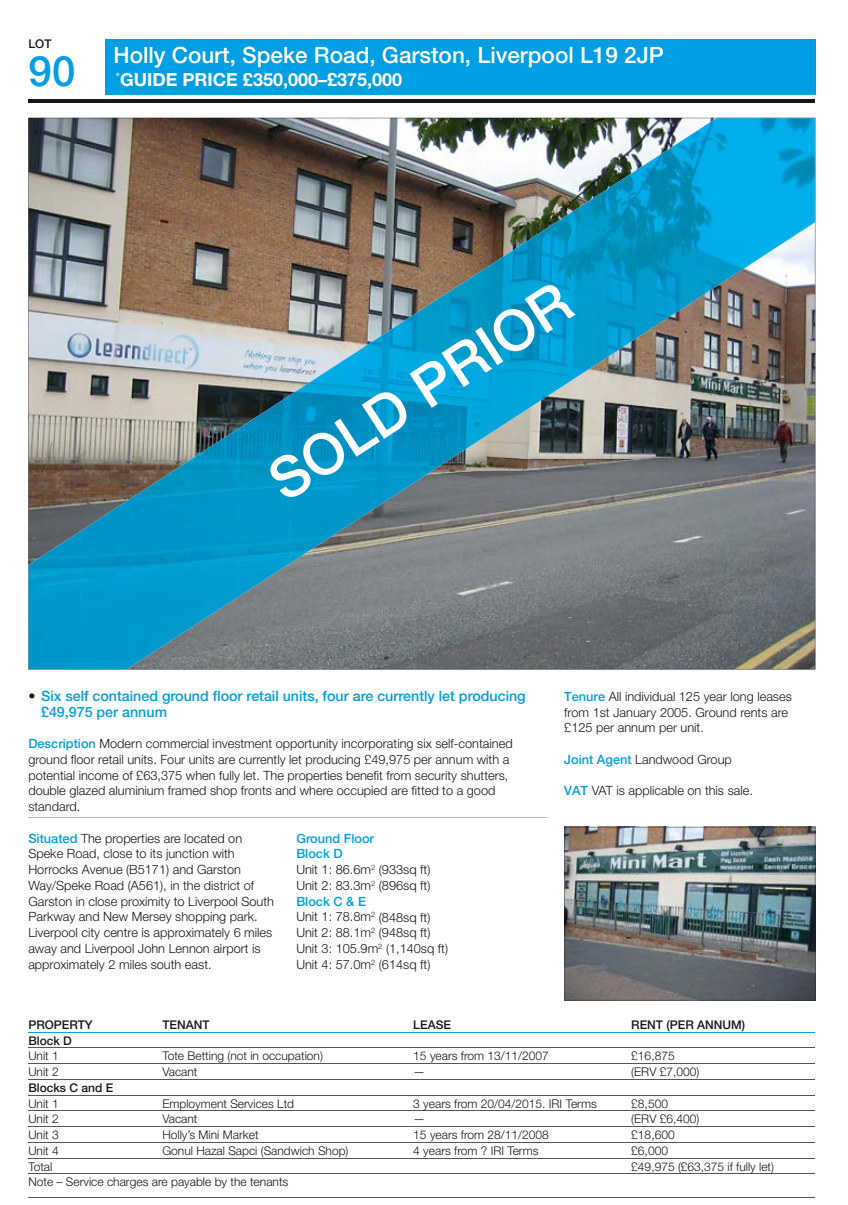
<style>
.page{position:relative;width:848px;height:1205px;background:#fff}
.page>*{position:absolute;margin:0;border:0;box-sizing:border-box;transform-origin:0 0}
.t1{font:500 57px "Helvetica Neue LT Std";color:#fff}
.t2{font:500 42px "Helvetica Neue LT Std";color:#009ee3}
.t3{font:500 22.5px "Helvetica Neue LT Std";color:#fff}
.t4{font:700 18px "Helvetica Neue LT Std";color:#fff}
.t5{font:500 14.25px/15.8px "Helvetica Neue LT Std";color:#009ee3}
.t6{font:300 12.75px/15.8px "Helvetica Neue LT Std";color:#181716}
.t7{font:300 12px "Helvetica Neue LT Std";color:#181716}
.t8{font:500 12px "Helvetica Neue LT Std";color:#181716}
.s1{color:#181716}
.s2{font-weight:500;color:#009ee3}
</style>
<div class="page">
<div style="left:105px;top:39px;width:710px;height:56px;background:#009ee3"></div>
<hr style="left:28px;top:99px;width:787px;height:3px;background:#181716">
<img style="left:28px;top:118px;width:787px;height:551px">
<hr style="left:28px;top:817px;width:519px;height:1px;background:#b1b2b3">
<img style="left:564px;top:827px;width:251px;height:173px">
<hr style="left:28px;top:1047px;width:134px;height:1px;background:#565655">
<hr style="left:162px;top:1047px;width:251px;height:1px;background:#565655">
<hr style="left:413px;top:1047px;width:218px;height:1px;background:#565655">
<hr style="left:631px;top:1047px;width:184px;height:1px;background:#565655">
<hr style="left:28px;top:1063px;width:134px;height:1px;background:#565655">
<hr style="left:162px;top:1063px;width:251px;height:1px;background:#565655">
<hr style="left:413px;top:1063px;width:218px;height:1px;background:#565655">
<hr style="left:631px;top:1063px;width:184px;height:1px;background:#565655">
<hr style="left:28px;top:1079px;width:134px;height:1px;background:#565655">
<hr style="left:162px;top:1079px;width:251px;height:1px;background:#565655">
<hr style="left:413px;top:1079px;width:218px;height:1px;background:#565655">
<hr style="left:631px;top:1079px;width:184px;height:1px;background:#565655">
<hr style="left:28px;top:1094px;width:134px;height:1px;background:#565655">
<hr style="left:162px;top:1094px;width:251px;height:1px;background:#565655">
<hr style="left:413px;top:1094px;width:218px;height:1px;background:#565655">
<hr style="left:631px;top:1094px;width:184px;height:1px;background:#565655">
<hr style="left:28px;top:1110px;width:134px;height:1px;background:#565655">
<hr style="left:162px;top:1110px;width:251px;height:1px;background:#565655">
<hr style="left:413px;top:1110px;width:218px;height:1px;background:#565655">
<hr style="left:631px;top:1110px;width:184px;height:1px;background:#565655">
<hr style="left:28px;top:1126px;width:134px;height:1px;background:#565655">
<hr style="left:162px;top:1126px;width:251px;height:1px;background:#565655">
<hr style="left:413px;top:1126px;width:218px;height:1px;background:#565655">
<hr style="left:631px;top:1126px;width:184px;height:1px;background:#565655">
<hr style="left:28px;top:1142px;width:134px;height:1px;background:#565655">
<hr style="left:162px;top:1142px;width:251px;height:1px;background:#565655">
<hr style="left:413px;top:1142px;width:218px;height:1px;background:#565655">
<hr style="left:631px;top:1142px;width:184px;height:1px;background:#565655">
<hr style="left:28px;top:1157px;width:134px;height:1px;background:#565655">
<hr style="left:162px;top:1157px;width:251px;height:1px;background:#565655">
<hr style="left:413px;top:1157px;width:218px;height:1px;background:#565655">
<hr style="left:631px;top:1157px;width:184px;height:1px;background:#565655">
<hr style="left:28px;top:1031px;width:134px;height:1px;background:#009ee3">
<hr style="left:162px;top:1031px;width:251px;height:1px;background:#009ee3">
<hr style="left:413px;top:1031px;width:218px;height:1px;background:#009ee3">
<hr style="left:631px;top:1031px;width:184px;height:1px;background:#009ee3">
<hr style="left:28px;top:1173px;width:134px;height:1px;background:#565655">
<hr style="left:162px;top:1173px;width:251px;height:1px;background:#565655">
<hr style="left:413px;top:1173px;width:218px;height:1px;background:#565655">
<hr style="left:631px;top:1173px;width:184px;height:1px;background:#565655">
<hr style="left:28px;top:1197px;width:134px;height:1px;background:#565655">
<hr style="left:162px;top:1197px;width:251px;height:1px;background:#565655">
<hr style="left:413px;top:1197px;width:218px;height:1px;background:#565655">
<hr style="left:631px;top:1197px;width:184px;height:1px;background:#565655">
<img style="left:605px;top:118px;width:210px;height:150px">
<img style="left:553px;top:190px;width:52px;height:202px">
<img style="left:447px;top:224px;width:106px;height:237px">
<img style="left:395px;top:292px;width:53px;height:203px">
<img style="left:605px;top:268px;width:106px;height:91px">
<img style="left:710px;top:268px;width:35px;height:22px">
<img style="left:290px;top:326px;width:106px;height:237px">
<img style="left:238px;top:394px;width:53px;height:203px">
<img style="left:133px;top:428px;width:106px;height:237px">
<img style="left:81px;top:496px;width:52px;height:173px">
<img style="left:29px;top:530px;width:52px;height:35px">
<img style="left:716px;top:118px;width:99px;height:50px">
<img style="left:815px;top:167px;width:1px;height:55px">
<img style="left:28px;top:565px;width:53px;height:104px">
<img style="left:80px;top:669px;width:47px;height:1px">
<p class="t8" style="left:28px;top:36px;width:25px">LOT</p>
<h2 class="t2" style="left:28px;top:46px;width:49px">90</h2>
<h3 class="t3" style="left:113px;top:41px;width:552px">Holly Court, Speke Road, Garston, Liverpool L19 2JP</h3>
<h3 class="t4" style="left:116px;top:69px;width:288px"><sup>*</sup>GUIDE PRICE £350,000–£375,000</h3>
<h1 class="t1" style="left:256px;top:457px;width:349px;rotate:-33deg">SOLD PRIOR</h1>
<p class="t5" style="left:41px;top:687px;width:486px;text-indent:-13px"><span class="s1">•</span> Six self contained ground floor retail units, four are currently let producing £49,975 per annum</p>
<p class="t6" style="left:28px;top:735px;width:486px"><span class="s2">Description</span> Modern commercial investment opportunity incorporating six self-contained ground floor retail units. Four units are currently let producing £49,975 per annum with a potential income of £63,375 when fully let. The properties benefit from security shutters, double glazed aluminium framed shop fronts and where occupied are fitted to a good standard.</p>
<p class="t6" style="left:28px;top:830px;width:247px"><span class="s2">Situated</span> The properties are located on Speke Road, close to its junction with Horrocks Avenue (B5171) and Garston Way/Speke Road (A561), in the district of Garston in close proximity to Liverpool South Parkway and New Mersey shopping park.<br>Liverpool city centre is approximately 6 miles away and Liverpool John Lennon airport is approximately 2 miles south east.</p>
<p class="t6" style="left:296px;top:830px;width:153px"><span class="s2">Ground Floor<br>Block D<br></span>Unit 1: 86.6m<sup>2</sup> (933sq ft)<br>Unit 2: 83.3m<sup>2</sup> (896sq ft)<br><span class="s2">Block C &amp; E<br></span>Unit 1: 78.8m<sup>2</sup> (848sq ft)<br>Unit 2: 88.1m<sup>2</sup> (948sq ft)<br>Unit 3: 105.9m<sup>2</sup> (1,140sq ft)<br>Unit 4: 57.0m<sup>2</sup> (614sq ft)</p>
<p class="t6" style="left:564px;top:688px;width:229px"><span class="s2">Tenure</span> All individual 125 year long leases from 1st January 2005. Ground rents are £125 per annum per unit.</p>
<p class="t6" style="left:564px;top:751px;width:169px"><span class="s2">Joint Agent</span> Landwood Group</p>
<p class="t6" style="left:564px;top:782px;width:190px"><span class="s2">VAT</span> VAT is applicable on this sale.</p>
<p class="t8" style="left:28px;top:1017px;width:66px">PROPERTY</p>
<p class="t8" style="left:162px;top:1017px;width:49px">TENANT</p>
<p class="t8" style="left:413px;top:1017px;width:39px">LEASE</p>
<p class="t8" style="left:631px;top:1017px;width:115px">RENT (PER ANNUM)</p>
<p class="t8" style="left:28px;top:1033px;width:45px">Block D</p>
<p class="t7" style="left:28px;top:1048px;width:32px">Unit 1</p>
<p class="t7" style="left:162px;top:1048px;width:162px">Tote Betting (not in occupation)</p>
<p class="t7" style="left:413px;top:1048px;width:137px">15 years from 13/11/2007</p>
<p class="t7" style="left:631px;top:1048px;width:45px">£16,875</p>
<p class="t7" style="left:28px;top:1064px;width:32px">Unit 2</p>
<p class="t7" style="left:162px;top:1064px;width:37px">Vacant</p>
<p class="t7" style="left:413px;top:1064px;width:13px">—</p>
<p class="t7" style="left:631px;top:1064px;width:70px">(ERV £7,000)</p>
<p class="t8" style="left:28px;top:1080px;width:86px">Blocks C and E</p>
<p class="t7" style="left:28px;top:1095px;width:32px">Unit 1</p>
<p class="t7" style="left:162px;top:1095px;width:133px">Employment Services Ltd</p>
<p class="t7" style="left:413px;top:1095px;width:185px">3 years from 20/04/2015. IRI Terms</p>
<p class="t7" style="left:631px;top:1095px;width:38px">£8,500</p>
<p class="t7" style="left:28px;top:1111px;width:32px">Unit 2</p>
<p class="t7" style="left:162px;top:1111px;width:37px">Vacant</p>
<p class="t7" style="left:413px;top:1111px;width:13px">—</p>
<p class="t7" style="left:631px;top:1111px;width:70px">(ERV £6,400)</p>
<p class="t7" style="left:28px;top:1127px;width:32px">Unit 3</p>
<p class="t7" style="left:162px;top:1127px;width:98px">Holly’s Mini Market</p>
<p class="t7" style="left:413px;top:1127px;width:137px">15 years from 28/11/2008</p>
<p class="t7" style="left:631px;top:1127px;width:45px">£18,600</p>
<p class="t7" style="left:28px;top:1143px;width:32px">Unit 4</p>
<p class="t7" style="left:162px;top:1143px;width:188px">Gonul Hazal Sapci (Sandwich Shop)</p>
<p class="t7" style="left:413px;top:1143px;width:127px">4 years from ? IRI Terms</p>
<p class="t7" style="left:631px;top:1143px;width:38px">£6,000</p>
<p class="t7" style="left:28px;top:1158px;width:26px">Total</p>
<p class="t7" style="left:631px;top:1158px;width:144px">£49,975 (£63,375 if fully let)</p>
<p class="t7" style="left:28px;top:1174px;width:261px">Note – Service charges are payable by the tenants</p>
</div>
